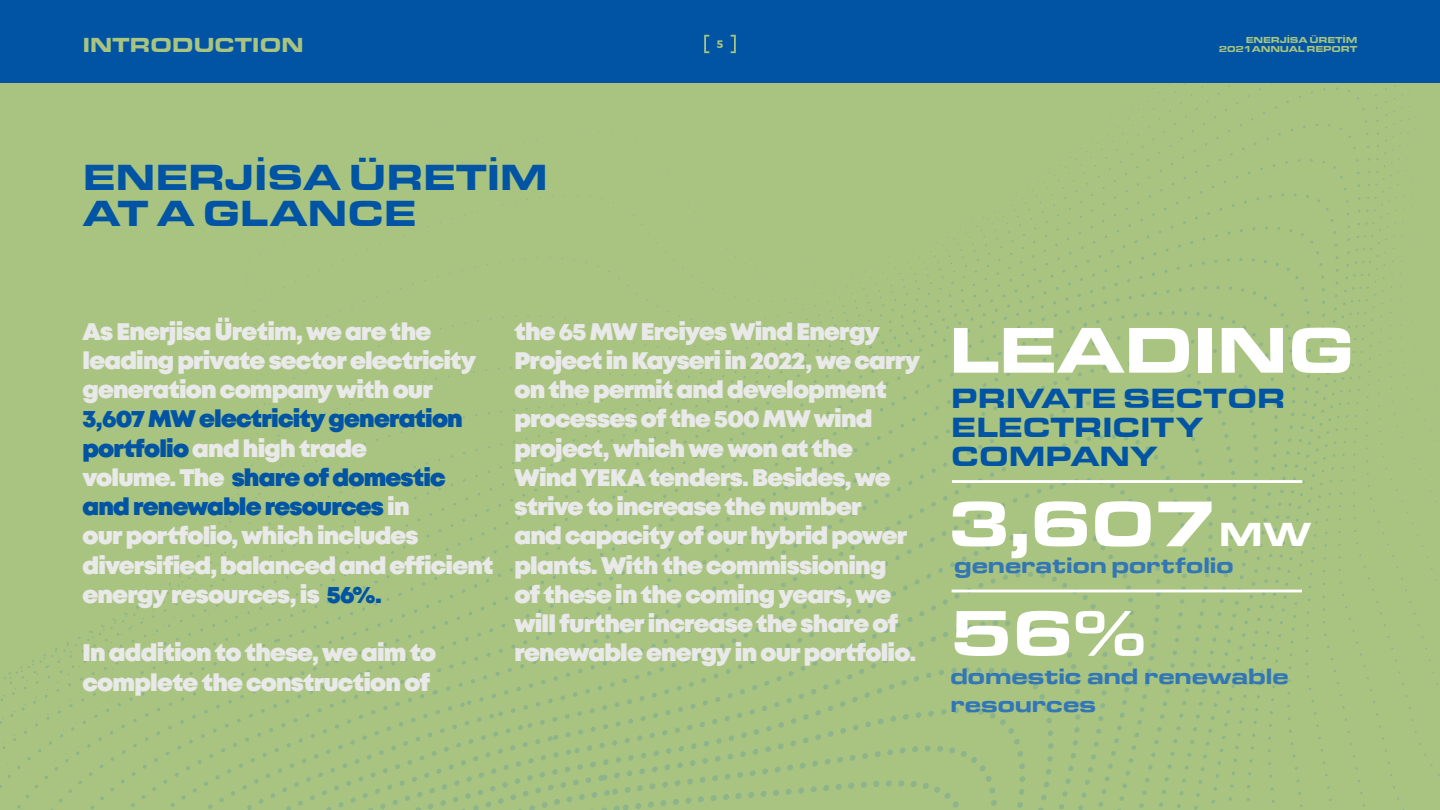
<style>
.page{position:relative;width:1440px;height:810px;background:#fff}
.page>*{position:absolute;margin:0;border:0;box-sizing:border-box;transform-origin:0 0}
.t1{font:67.05px "Sabanci Eurostile Bold Extended";letter-spacing:-.025em;color:#fff}
.t2{font:37.5px/36px "Sabanci Eurostile Bold Extended";letter-spacing:-.025em;color:#0054a3}
.t3{font:34.5px "Sabanci Eurostile Bold Extended";color:#fff}
.t4{font:28.72px/28.7px "Sabanci Eurostile Bold Extended";letter-spacing:-.025em;color:#0054a3}
.t5{font:900 24px/29.2px "Mont";letter-spacing:-.035em;color:#e9e9e9}
.t6{font:22.95px/27.8px "Sabanci Eurostile Bold Extended";letter-spacing:-.03em;color:#3376b5}
.t7{font:21px "Sabanci Eurostile Bold Extended";letter-spacing:-.025em;color:#a8c480}
.t8{font:700 10.88px "Montserrat";color:#a8c480}
.t9{font:9px "Sabanci Eurostile Bold Extended";letter-spacing:-.025em;color:#a8c480}
.s1{color:#0054a3}
</style>
<div class="page">
<div style="left:0;top:82px;width:1440px;height:728px;background:#a8c480"></div>
<div style="left:0;top:0;width:1440px;height:82px;background:#0054a3"></div>
<div style="left:704px;top:35px;width:6px;height:18px;border:2px solid #a8c480"></div>
<div style="left:730px;top:35px;width:6px;height:18px;border:2px solid #a8c480"></div>
<hr style="left:952px;top:480px;width:350px;height:3px;background:#fff">
<hr style="left:952px;top:590px;width:350px;height:2px;background:#fff">
<p class="t9" style="left:1246px;top:34px;width:113px">ENERJİSA ÜRETİM</p>
<p class="t7" style="left:83px;top:33px;width:223px">INTRODUCTION</p>
<p class="t9" style="left:1219px;top:44px;width:140px">2021ANNUAL REPORT</p>
<p class="t8" style="left:717px;top:37px;width:8px">5</p>
<h2 class="t2" style="left:83px;top:159px;width:467px">ENERJİSA ÜRETİM<br>AT A GLANCE</h2>
<p class="t5" style="left:83px;top:317px;width:395px">As Enerjisa Üretim, we are the leading private sector electricity generation company with our</p>
<p class="t5" style="left:83px;top:405px;width:412px"><span class="s1">3,607 MW electricity generation portfolio</span> and high trade<br>volume. The <span class="s1">share of domestic and renewable resources</span> in<br>our portfolio, which includes diversified, balanced and efficient energy resources, is <span class="s1">56%.</span></p>
<p class="t5" style="left:83px;top:639px;width:355px">In addition to these, we aim to complete the construction of</p>
<p class="t5" style="left:514px;top:317px;width:407px">the 65 MW Erciyes Wind Energy<br>Project in Kayseri in 2022, we carry on the permit and development processes of the 500 MW wind project, which we won at the<br>Wind YEKA tenders. Besides, we strive to increase the number<br>and capacity of our hybrid power plants. With the commissioning<br>of these in the coming years, we will further increase the share of renewable energy in our portfolio.</p>
<h1 class="t1" style="left:948px;top:312px;width:409px">LEADING</h1>
<p class="t4" style="left:951px;top:384px;width:336px">PRIVATE SECTOR<br>ELECTRICITY<br>COMPANY</p>
<h1 class="t1" style="left:947px;top:485px;width:271px">3,607</h1>
<p class="t6" style="left:954px;top:551px;width:282px">generation portfolio</p>
<h3 class="t3" style="left:1219px;top:515px;width:95px">MW</h3>
<h1 class="t1" style="left:949px;top:595px;width:198px">56%</h1>
<p class="t6" style="left:950px;top:663px;width:340px">domestic and renewable resources</p>
</div>
